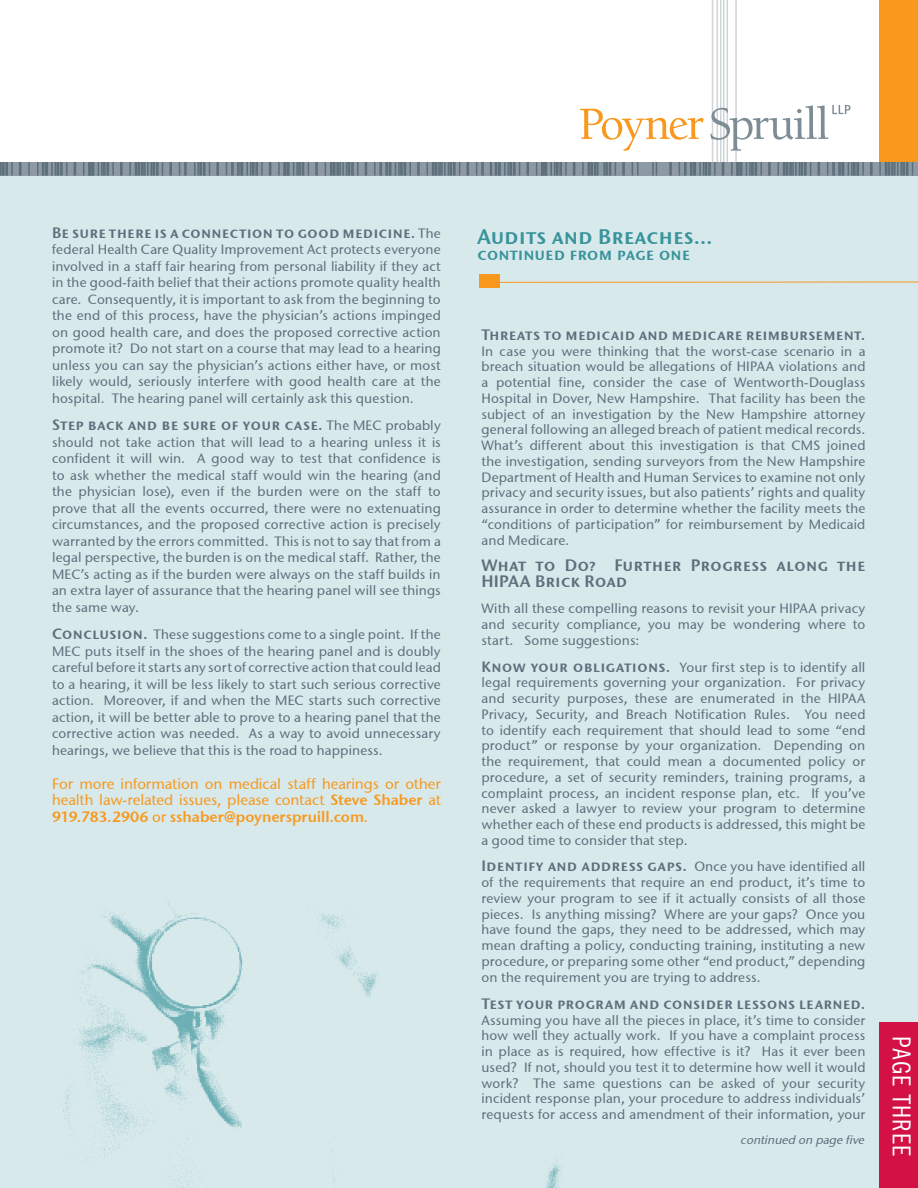
<style>
.page{position:relative;width:918px;height:1188px;background:#fff}
.page>*{position:absolute;margin:0;border:0;box-sizing:border-box;transform-origin:0 0}
.t1{font:condensed 26.7px "Franklin Gothic";letter-spacing:.045em;color:#fff;scale:.9 1}
.t2{font:21px "Stone Sans Semi SCITCTT";color:#38939b}
.t3{font:16.5px/15.8px "Stone Sans Semi SCITCTT";letter-spacing:.005em;color:#5c6f7b}
.t4{font:16.5px "Stone Sans Semi SCITCTT";color:#38939b}
.t5{font:15px "Stone Sans Semi SCITCTT";letter-spacing:.01em;color:#5c6f7b}
.t6{font:15px/16.5px "Stone Sans ITCTT Medium";letter-spacing:-.005em;color:#f8981d}
.t7{font:15px "Stone Sans Semi ITCTT";letter-spacing:-.005em;color:#f8981d}
.t8{font:13.5px/15.8px "Stone Sans ITCTT Medium";letter-spacing:.01em;color:#5c6f7b;text-align:justify}
.t9{font:italic 12px "Stone Sans ITCTT Medium";color:#5c6f7b}
.s1{font-family:"Stone Sans ITCTT Medium";font-size:13.5px}
.s2{font-family:"Stone Sans Semi SCITCTT";font-size:15px}
.s3{font-family:"Stone Sans Semi ITCTT"}
.s4{font-family:"Stone Sans ITCTT Medium"}
</style>
<div class="page">
<div style="left:0;top:171px;width:918px;height:1017px;background:#d7e9eb"></div>
<div style="left:880px;top:0;width:38px;height:168px;background:#f8981d"></div>
<hr style="left:727px;top:0;width:1px;height:176px;background:#ced4d7">
<hr style="left:712px;top:0;width:1px;height:176px;background:#ced4d7">
<hr style="left:720px;top:0;width:2px;height:176px;background:#ced4d7">
<hr style="left:723px;top:0;width:2px;height:176px;background:#ced4d7">
<hr style="left:717px;top:0;width:1px;height:176px;background:#ced4d7">
<hr style="left:735px;top:0;width:2px;height:176px;background:#ced4d7">
<svg style="left:580px;top:109px;width:124px;height:42px"></svg>
<svg style="left:710px;top:105px;width:140px;height:46px"></svg>
<div style="left:0;top:162px;width:918px;height:14px;background:#8d9aa3"></div>
<svg style="left:315px;top:162px;width:3px;height:14px"></svg>
<svg style="left:365px;top:162px;width:2px;height:14px"></svg>
<svg style="left:325px;top:162px;width:34px;height:14px"></svg>
<svg style="left:417px;top:162px;width:3px;height:14px"></svg>
<svg style="left:374px;top:162px;width:37px;height:14px"></svg>
<svg style="left:467px;top:162px;width:2px;height:14px"></svg>
<svg style="left:476px;top:162px;width:8px;height:14px"></svg>
<svg style="left:426px;top:162px;width:34px;height:14px"></svg>
<svg style="left:216px;top:162px;width:3px;height:14px"></svg>
<svg style="left:194px;top:162px;width:16px;height:14px"></svg>
<svg style="left:269px;top:162px;width:2px;height:14px"></svg>
<svg style="left:226px;top:162px;width:37px;height:14px"></svg>
<svg style="left:278px;top:162px;width:31px;height:14px"></svg>
<svg style="left:120px;top:162px;width:3px;height:14px"></svg>
<svg style="left:169px;top:162px;width:3px;height:14px"></svg>
<svg style="left:179px;top:162px;width:8px;height:14px"></svg>
<svg style="left:129px;top:162px;width:34px;height:14px"></svg>
<svg style="left:74px;top:162px;width:2px;height:14px"></svg>
<svg style="left:37px;top:162px;width:30px;height:14px"></svg>
<svg style="left:83px;top:162px;width:31px;height:14px"></svg>
<svg style="left:768px;top:162px;width:3px;height:14px"></svg>
<svg style="left:818px;top:162px;width:2px;height:14px"></svg>
<svg style="left:777px;top:162px;width:34px;height:14px"></svg>
<svg style="left:870px;top:162px;width:3px;height:14px"></svg>
<svg style="left:827px;top:162px;width:37px;height:14px"></svg>
<svg style="left:879px;top:162px;width:34px;height:14px"></svg>
<svg style="left:669px;top:162px;width:3px;height:14px"></svg>
<svg style="left:652px;top:162px;width:5px;height:14px"></svg>
<svg style="left:722px;top:162px;width:2px;height:14px"></svg>
<svg style="left:679px;top:162px;width:37px;height:14px"></svg>
<svg style="left:731px;top:162px;width:31px;height:14px"></svg>
<svg style="left:573px;top:162px;width:2px;height:14px"></svg>
<svg style="left:622px;top:162px;width:3px;height:14px"></svg>
<svg style="left:632px;top:162px;width:7px;height:14px"></svg>
<svg style="left:582px;top:162px;width:34px;height:14px"></svg>
<svg style="left:526px;top:162px;width:3px;height:14px"></svg>
<svg style="left:490px;top:162px;width:30px;height:14px"></svg>
<svg style="left:536px;top:162px;width:31px;height:14px"></svg>
<svg style="left:28px;top:162px;width:2px;height:14px"></svg>
<svg style="left:19px;top:162px;width:2px;height:14px"></svg>
<svg style="left:0;top:162px;width:13px;height:14px"></svg>
<div style="left:880px;top:1022px;width:38px;height:166px;background:#d31145"></div>
<img style="left:63px;top:899px;width:500px;height:289px">
<hr style="left:499px;top:282px;width:419px;height:1px;background:#f8981d">
<div style="left:479px;top:274px;width:20px;height:14px;background:#f8981d"></div>
<p class="t5" style="left:52px;top:223px;width:390px">Be sure there is a connection to good medicine. <span class="s1">The</span></p>
<p class="t8" style="left:52px;top:241px;width:390px;line-height:16.5px">federal Health Care Quality Improvement Act protects everyone involved in a staff fair hearing from personal liability if they act in the good-faith belief that their actions promote quality health care. Consequently, it is important to ask from the beginning to the end of this process, have the physician’s actions impinged on good health care, and does the proposed corrective action promote it? Do not start on a course that may lead to a hearing unless you can say the physician’s actions either have, or most likely would, seriously interfere with good health care at the hospital. The hearing panel will certainly ask this question.</p>
<p class="t5" style="left:52px;top:416px;width:390px">Step back and be sure of your case. <span class="s1">The MEC probably</span></p>
<p class="t8" style="left:52px;top:434px;width:390px;line-height:16.5px">should not take action that will lead to a hearing unless it is confident it will win. A good way to test that confidence is to ask whether the medical staff would win the hearing (and the physician lose), even if the burden were on the staff to prove that all the events occurred, there were no extenuating circumstances, and the proposed corrective action is precisely warranted by the errors committed. This is not to say that from a legal perspective, the burden is on the medical staff. Rather, the MEC’s acting as if the burden were always on the staff builds in an extra layer of assurance that the hearing panel will see things the same way.</p>
<p class="t8" style="left:52px;top:626px;width:390px;line-height:16.5px"><span class="s2">Conclusion.</span> These suggestions come to a single point. If the MEC puts itself in the shoes of the hearing panel and is doubly careful before it starts any sort of corrective action that could lead to a hearing, it will be less likely to start such serious corrective action. Moreover, if and when the MEC starts such corrective action, it will be better able to prove to a hearing panel that the corrective action was needed. As a way to avoid unnecessary hearings, we believe that this is the road to happiness.</p>
<p class="t6" style="left:52px;top:775px;width:390px">For more information on medical staff hearings or other health law-related issues, please contact <span class="s3">Steve Shaber</span> at</p>
<p class="t7" style="left:52px;top:807px;width:318px">919.783.2906 <span class="s4">or</span> sshaber@poynerspruill.com<span class="s4">.</span></p>
<h2 class="t2" style="left:477px;top:223px;width:237px">Audits and Breaches…</h2>
<p class="t4" style="left:477px;top:244px;width:215px">continued from page one</p>
<p class="t5" style="left:482px;top:325px;width:385px">Threats to medicaid and medicare reimbursement.</p>
<p class="t8" style="left:482px;top:343px;width:386px">In case you were thinking that the worst-case scenario in a breach situation would be allegations of HIPAA violations and a potential fine, consider the case of Wentworth-Douglass Hospital in Dover, New Hampshire. That facility has been the subject of an investigation by the New Hampshire attorney general following an alleged breach of patient medical records.<br>What’s different about this investigation is that CMS joined the investigation, sending surveyors from the New Hampshire Department of Health and Human Services to examine not only privacy and security issues, but also patients’ rights and quality assurance in order to determine whether the facility meets the “conditions of participation” for reimbursement by Medicaid and Medicare.</p>
<p class="t3" style="left:482px;top:557px;width:385px">What to Do? Further Progress along the<br>HI PAA Brick Road</p>
<p class="t8" style="left:482px;top:601px;width:385px">With all these compelling reasons to revisit your HIPAA privacy and security compliance, you may be wondering where to start. Some suggestions:</p>
<p class="t8" style="left:481px;top:659px;width:386px"><span class="s2">Know your obligations.</span> Your first step is to identify all legal requirements governing your organization. For privacy and security purposes, these are enumerated in the HIPAA Privacy, Security, and Breach Notification Rules. You need to identify each requirement that should lead to some “end product” or response by your organization. Depending on the requirement, that could mean a documented policy or procedure, a set of security reminders, training programs, a complaint process, an incident response plan, etc. If you’ve never asked a lawyer to review your program to determine whether each of these end products is addressed, this might be a good time to consider that step.</p>
<p class="t8" style="left:482px;top:859px;width:386px"><span class="s2">I dentify and address gaps.</span> Once you have identified all of the requirements that require an end product, it’s time to review your program to see if it actually consists of all those pieces. Is anything missing? Where are your gaps? Once you have found the gaps, they need to be addressed, which may mean drafting a policy, conducting training, instituting a new procedure, or preparing some other “end product,” depending on the requirement you are trying to address.</p>
<p class="t5" style="left:482px;top:994px;width:385px">Test your program and consider lessons learned.</p>
<p class="t8" style="left:482px;top:1012px;width:385px">Assuming you have all the pieces in place, it’s time to consider how well they actually work. If you have a complaint process in place as is required, how effective is it? Has it ever been used? If not, should you test it to determine how well it would work? The same questions can be asked of your security incident response plan, your procedure to address individuals’ requests for access and amendment of their information, your</p>
<p class="t9" style="left:740px;top:1132px;width:128px">continued on page five</p>
<h1 class="t1" style="left:917px;top:1036px;width:134px;rotate:90deg">Page Three</h1>
</div>
